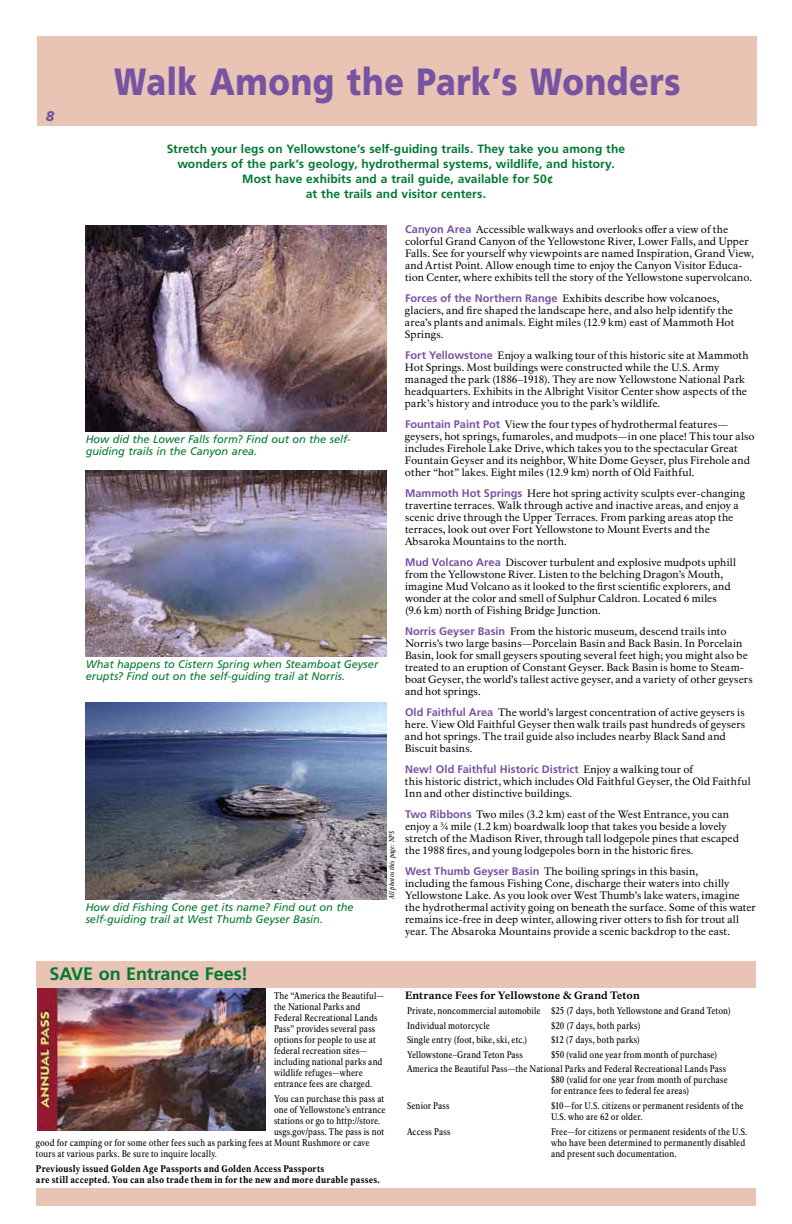
<style>
.page{position:relative;width:792px;height:1224px;background:#fff}
.page>*{position:absolute;margin:0;border:0;box-sizing:border-box;transform-origin:0 0}
.t1{font:900 38px "Frutiger LT Std";letter-spacing:.02em;color:#7753a2;scale:.85 1}
.t2{font:700 18px "Frutiger LT Std";letter-spacing:-.005em;color:#007931}
.t3{font:italic 900 14px "Frutiger LT Std";color:#7753a2}
.t4{font:700 12px/15px "Frutiger LT Std";letter-spacing:.005em;color:#007931;text-align:center}
.t5{font:italic 11px/12px "Frutiger LT Std";letter-spacing:-.005em;color:#007931}
.t6{font:700 11px "Frutiger LT Std";color:#7753a2}
.t7{font:10.5px/12px "NPS Rawlinson OT";letter-spacing:.005em;color:#000}
.t8{font:800 10.5px "NPS Rawlinson OT";letter-spacing:.005em;color:#000}
.t9{font:9.5px/11px "NPS Rawlinson OT Cond";letter-spacing:.01em;color:#000}
.t10{font:800 9.5px/11px "NPS Rawlinson OT Cond";letter-spacing:.015em;color:#000}
.t11{font:italic 7px "NPS Rawlinson OT Cond";letter-spacing:.02em;color:#000}
.s1{font-family:"Frutiger LT Std";font-weight:700;font-size:11px;color:#7753a2}
.s2{font-family:"NPS Rawlinson OT";font-weight:400;font-size:10.5px;color:#000}
</style>
<div class="page">
<div style="left:37px;top:36px;width:720px;height:90px;background:#e9c3b4"></div>
<div style="left:36px;top:1188px;width:720px;height:18px;background:#e9c3b4"></div>
<img style="left:37px;top:988px;width:228px;height:143px">
<div style="left:36px;top:961px;width:720px;height:27px;background:#e9c3b4"></div>
<img style="left:86px;top:225px;width:301px;height:207px">
<img style="left:86px;top:702px;width:301px;height:198px">
<img style="left:86px;top:470px;width:301px;height:187px">
<h3 class="t3" style="left:46px;top:107px;width:10px">8</h3>
<h1 class="t1" style="left:114px;top:59px;width:668px">Walk Among the Park’s Wonders</h1>
<p class="t4" style="left:167px;top:141px;width:460px">Stretch your legs on Yellowstone’s self-guiding trails. They take you among the wonders of the park’s geology, hydrothermal systems, wildlife, and history.<br>Most have exhibits and a trail guide, available for 50¢<br>at the trails and visitor centers.</p>
<p class="t5" style="left:86px;top:433px;width:267px">How did the Lower Falls form? Find out on the self&shy;guiding trails in the Canyon area.</p>
<p class="t5" style="left:86px;top:658px;width:294px">What happens to Cistern Spring when Steamboat Geyser erupts? Find out on the self-guiding trail at Norris.</p>
<p class="t5" style="left:86px;top:901px;width:269px">How did Fishing Cone get its name? Find out on the self-guiding trail at West Thumb Geyser Basin.</p>
<p class="t11" style="left:388px;top:899px;width:69px;rotate:-90deg">All photos this page: NPS</p>
<p class="t7" style="left:405px;top:224px;width:350px"><span class="s1">Canyon Area</span> Accessible walkways and overlooks offer a view of the colorful Grand Canyon of the Yellowstone River, Lower Falls, and Upper Falls. See for yourself why viewpoints are named Inspiration, Grand View, and Artist Point. Allow enough time to enjoy the Canyon Visitor Educa&shy;tion Center, where exhibits tell the story of the Yellowstone supervolcano.</p>
<p class="t7" style="left:405px;top:293px;width:331px"><span class="s1">Forces of the Northern Range</span> Exhibits describe how volcanoes, glaciers, and fire shaped the landscape here, and also help identify the area’s plants and animals. Eight miles (12.9 km) east of Mammoth Hot Springs.</p>
<p class="t7" style="left:405px;top:350px;width:345px"><span class="s1">Fort Yellowstone</span> Enjoy a walking tour of this historic site at Mammoth Hot Springs. Most buildings were constructed while the U.S. Army managed the park (1886–1918). They are now Yellowstone National Park headquarters. Exhibits in the Albright Visitor Center show aspects of the park’s history and introduce you to the park’s wildlife.</p>
<p class="t7" style="left:405px;top:419px;width:351px"><span class="s1">Fountain Paint Pot</span> View the four types of hydrothermal features— geysers, hot springs, fumaroles, and mudpots—in one place! This tour also includes Firehole Lake Drive, which takes you to the spectacular Great Fountain Geyser and its neighbor, White Dome Geyser, plus Firehole and other “hot” lakes. Eight miles (12.9 km) north of Old Faithful.</p>
<p class="t7" style="left:405px;top:488px;width:341px"><span class="s1">Mammoth Hot Springs</span> Here hot spring activity sculpts ever-changing travertine terraces. Walk through active and inactive areas, and enjoy a scenic drive through the Upper Terraces. From parking areas atop the terraces, look out over Fort Yellowstone to Mount Everts and the Absaroka Mountains to the north.</p>
<p class="t7" style="left:405px;top:557px;width:333px"><span class="s1">Mud Volcano Area</span> Discover turbulent and explosive mudpots uphill from the Yellowstone River. Listen to the belching Dragon’s Mouth, imagine Mud Volcano as it looked to the first scientific explorers, and wonder at the color and smell of Sulphur Caldron. Located 6 miles (9.6 km) north of Fishing Bridge Junction.</p>
<p class="t7" style="left:405px;top:626px;width:349px"><span class="s1">Norris Geyser Basin</span> From the historic museum, descend trails into Norris’s two large basins—Porcelain Basin and Back Basin. In Porcelain Basin, look for small geysers spouting several feet high; you might also be treated to an eruption of Constant Geyser. Back Basin is home to Steam&shy;boat Geyser, the world’s tallest active geyser, and a variety of other geysers and hot springs.</p>
<p class="t7" style="left:405px;top:707px;width:342px"><span class="s1">Old Faithful Area</span> The world’s largest concentration of active geysers is here. View Old Faithful Geyser then walk trails past hundreds of geysers and hot springs. The trail guide also includes nearby Black Sand and Biscuit basins.</p>
<p class="t6" style="left:405px;top:763px;width:290px">New! Old Faithful Historic District <span class="s2">Enjoy a walking tour of</span></p>
<p class="t7" style="left:405px;top:776px;width:347px">this historic district, which includes Old Faithful Geyser, the Old Faithful<br>Inn and other distinctive buildings.</p>
<p class="t7" style="left:405px;top:809px;width:336px"><span class="s1">Two Ribbons</span> Two miles (3.2 km) east of the West Entrance, you can enjoy a ¾ mile (1.2 km) boardwalk loop that takes you beside a lovely stretch of the Madison River, through tall lodgepole pines that escaped the 1988 fires, and young lodgepoles born in the historic fires.</p>
<p class="t7" style="left:405px;top:866px;width:352px"><span class="s1">West Thumb Geyser Basin</span> The boiling springs in this basin,<br>including the famous Fishing Cone, discharge their waters into chilly Yellowstone Lake. As you look over West Thumb’s lake waters, imagine the hydrothermal activity going on beneath the surface. Some of this water remains ice-free in deep winter, allowing river otters to fish for trout all year. The Absaroka Mountains provide a scenic backdrop to the east.</p>
<h2 class="t2" style="left:50px;top:963px;width:200px">SAVE on Entrance Fees!</h2>
<p class="t9" style="left:274px;top:991px;width:112px">The “America the Beautiful—</p>
<p class="t8" style="left:405px;top:989px;width:236px">Entrance Fees for Yellowstone &amp; Grand Teton</p>
<p class="t9" style="left:274px;top:1002px;width:110px">the National Parks and<br>Federal Recreational Lands<br>Pass” provides several pass options for people to use at federal recreation sites— including national parks and wildlife refuges—where entrance fees are charged.</p>
<p class="t9" style="left:274px;top:1093px;width:112px">You can purchase this pass at</p>
<p class="t9" style="left:274px;top:1104px;width:113px">one of Yellowstone’s entrance</p>
<p class="t9" style="left:274px;top:1115px;width:108px">stations or go to http://store.</p>
<p class="t9" style="left:274px;top:1126px;width:112px">usgs.gov/pass. The pass is not</p>
<p class="t9" style="left:36px;top:1137px;width:335px">good for camping or for some other fees such as parking fees at Mount Rushmore or cave</p>
<p class="t9" style="left:36px;top:1148px;width:183px">tours at various parks. Be sure to inquire locally.</p>
<p class="t10" style="left:36px;top:1163px;width:346px">Previously issued Golden Age Passports and Golden Access Passports<br>are still accepted. You can also trade them in for the new and more durable passes.</p>
<p class="t9" style="left:407px;top:1003px;width:325px;line-height:14.6px">Private, noncommercial automobile $25 (7 days, both Yellowstone and Grand Teton)<br>Individual motorcycle</p>
<p class="t9" style="left:551px;top:1020px;width:91px">$20 (7 days, both parks)</p>
<p class="t9" style="left:407px;top:1034px;width:122px">Single entry (foot, bike, ski, etc.)</p>
<p class="t9" style="left:551px;top:1034px;width:91px">$12 (7 days, both parks)</p>
<p class="t9" style="left:407px;top:1049px;width:117px">Yellowstone–Grand Teton Pass</p>
<p class="t9" style="left:407px;top:1047px;width:321px;line-height:14.6px;text-indent:144px">$50 (valid one year from month of purchase)<br>America the Beautiful Pass—the National Parks and Federal Recreational Lands Pass</p>
<p class="t9" style="left:551px;top:1075px;width:178px">$80 (valid for one year from month of purchase for entrance fees to federal fee areas)</p>
<p class="t9" style="left:407px;top:1100px;width:44px">Senior Pass</p>
<p class="t9" style="left:551px;top:1100px;width:194px">$10—for U.S. citizens or permanent residents of the<br>U.S. who are 62 or older.</p>
<p class="t9" style="left:407px;top:1126px;width:45px">Access Pass</p>
<p class="t9" style="left:551px;top:1126px;width:198px">Free—for citizens or permanent residents of the U.S. who have been determined to permanently disabled and present such documentation.</p>
</div>
